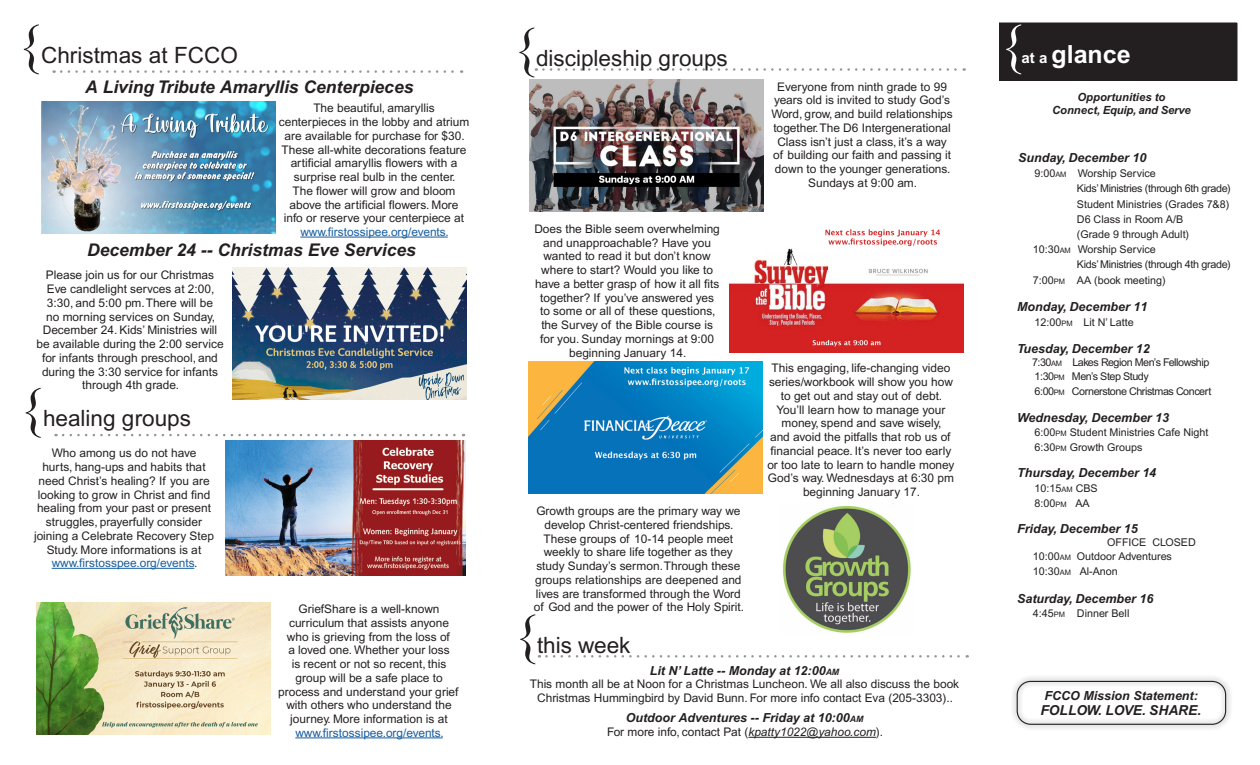
<style>
.page{position:relative;width:1260px;height:765px;background:#fff}
.page>*{position:absolute;margin:0;border:0;box-sizing:border-box;transform-origin:0 0}
._00_worship_text{font:55px "Times New Roman";color:#231f20}
._00_worship_text-2{font:55px "Times New Roman";color:#fff}
._00_worship_text-3{font:700 25px "Arial";color:#fff}
._00_worship_text-4{font:22.5px "Arial";color:#231f20}
.coming_up{font:italic 700 17.5px "Arial";color:#231f20}
._00_worship_songs__i{font:italic 700 13.75px "Arial";color:#231f20}
._06_at_a_glance_date{font:italic 700 12.5px "Arial";color:#231f20}
.coming_up-2{font:italic 700 12.5px "Arial";color:#231f20}
._00_worship_songs__i-2{font:italic 700 12.5px "Arial";color:#231f20}
._06_at_a_glance_time{font:italic 700 12.5px "Arial";color:#231f20}
.coming_up-3{font:11.88px/13.8px "Arial";color:#231f20;text-align:center}
._06_at_a_glance_date-2{font:italic 700 11.25px/13.5px "Arial";color:#231f20;text-align:center}
._06_at_a_glance_time-2{font:10.75px "Arial";color:#231f20}
._06_at_a_glance_time-3{font:10.75px "Arial";letter-spacing:-.03em;color:#231f20}
._06_at_a_glance_time-4{font:10.75px "Arial";letter-spacing:-.04em;color:#231f20}
._06_at_a_glance_date-3{font:10.75px "Arial";letter-spacing:-.04em;color:#231f20}
._06_at_a_glance_date-4{font:10.75px "Arial";color:#231f20}
.s1{color:#175d9e}
.s2{font-size:8.75px}
.s3{font-style:italic}
.s4{font-size:15px}
.s5{font-size:7.5px}
.s6{font-style:inherit}
</style>
<div class="page">
<div style="left:1010px;top:674px;width:222px;height:57px;background:#231f20;opacity:.75"></div>
<div style="left:1017px;top:681px;width:209px;height:44px;border:1px solid #231f20;border-radius:13px"></div>
<svg style="left:543px;top:68px;width:422px;height:3px"></svg>
<img style="left:529px;top:80px;width:234px;height:132px">
<img style="left:730px;top:229px;width:234px;height:123px">
<img style="left:528px;top:362px;width:234px;height:131px">
<img style="left:782px;top:503px;width:129px;height:130px">
<svg style="left:61px;top:70px;width:401px;height:3px"></svg>
<img style="left:225px;top:440px;width:240px;height:135px">
<hr style="left:52px;top:568px;width:142px;height:1px;background:#175d9e">
<img style="left:232px;top:267px;width:235px;height:132px">
<img style="left:41px;top:102px;width:234px;height:131px">
<hr style="left:300px;top:237px;width:148px;height:1px;background:#175d9e">
<svg style="left:63px;top:434px;width:401px;height:2px"></svg>
<img style="left:36px;top:603px;width:234px;height:131px">
<hr style="left:295px;top:738px;width:148px;height:1px;background:#175d9e">
<svg style="left:546px;top:655px;width:422px;height:3px"></svg>
<hr style="left:748px;top:737px;width:128px;height:1px;background:#231f20">
<svg style="left:999px;top:7px;width:261px;height:74px;fill:#231f20"></svg>
<p class="_00_worship_text" style="left:16px;top:7px;width:28px">{</p>
<p class="_00_worship_text-4" style="left:41px;top:42px;width:198px">Christmas at FCCO</p>
<p class="_00_worship_text" style="left:512px;top:10px;width:28px">{</p>
<p class="_00_worship_text-4" style="left:536px;top:45px;width:193px">discipleship groups</p>
<p class="coming_up" style="left:85px;top:76px;width:330px">A Living Tribute Amaryllis Centerpieces</p>
<p class="coming_up-3" style="left:279px;top:102px;width:192px">The beautiful, amaryllis centerpieces in the lobby and atrium are available for purchase for $30.<br>These all-white decorations feature artificial amaryllis flowers with a surprise real bulb in the center.<br>The flower will grow and bloom above the artificial flowers. More info or reserve your centerpiece at <span class="s1">www.firstossipee.org/events.</span></p>
<p class="coming_up-3" style="left:771px;top:80px;width:183px">Everyone from ninth grade to 99 years old is invited to study God’s<br>Word, grow, and build relationships together. The D6 Intergenerational<br>Class isn’t just a class, it’s a way of building our faith and passing it down to the younger generations.<br>Sundays at 9:00 am.</p>
<p class="coming_up-3" style="left:534px;top:222px;width:187px">Does the Bible seem overwhelming and unapproachable? Have you wanted to read it but don’t know where to start? Would you like to have a better grasp of how it all fits together? If you’ve answered yes to some or all of these questions, the Survey of the Bible course is for you. Sunday mornings at 9:00 beginning January 14.</p>
<p class="coming_up" style="left:87px;top:240px;width:330px">December 24 -- Christmas Eve Services</p>
<p class="coming_up-3" style="left:36px;top:269px;width:189px">Please join us for our Christmas<br>Eve candlelight servces at 2:00,<br>3:30, and 5:00 pm. There will be<br>no morning services on Sunday,<br>December 24. Kids’ Ministries will be available during the 2:00 service for infants through preschool, and during the 3:30 service for infants through 4th grade.</p>
<p class="coming_up-3" style="left:767px;top:361px;width:189px">This engaging, life-changing video series/workbook will show you how to get out and stay out of debt.<br>You’ll learn how to manage your money, spend and save wisely,<br>and avoid the pitfalls that rob us of financial peace. It’s never too early or too late to learn to handle money<br>God’s way. Wednesdays at 6:30 pm beginning January 17.</p>
<p class="_00_worship_text" style="left:18px;top:371px;width:28px">{</p>
<p class="_00_worship_text-4" style="left:43px;top:405px;width:149px">healing groups</p>
<p class="coming_up-3" style="left:34px;top:447px;width:181px">Who among us do not have<br>hurts, hang-ups and habits that need Christ’s healing? If you are looking to grow in Christ and find healing from your past or present struggles, prayerfully consider joining a Celebrate Recovery Step<br>Study. More informations is at <span class="s1">www.firstosspee.org/events</span>.</p>
<p class="coming_up-3" style="left:534px;top:504px;width:212px">Growth groups are the primary way we develop Christ-centered friendships.<br>These groups of 10-14 people meet weekly to share life together as they study Sunday’s sermon. Through these groups relationships are deepened and lives are transformed through the Word of God and the power of the Holy Spirit.</p>
<p class="coming_up-3" style="left:278px;top:602px;width:182px">GriefShare is a well-known curriculum that assists anyone who is grieving from the loss of<br>a loved one. Whether your loss<br>is recent or not so recent, this group will be a safe place to process and understand your grief with others who understand the journey. More information is at <span class="s1">www.firstossipee.org/events.</span></p>
<p class="_00_worship_text" style="left:513px;top:597px;width:28px">{</p>
<p class="_00_worship_text-4" style="left:537px;top:632px;width:95px">this week</p>
<p class="coming_up-2" style="left:650px;top:663px;width:191px">Lit N’ Latte -- Monday at 12:00<span class="s2">AM</span></p>
<p class="coming_up-3" style="left:530px;top:678px;width:431px">This month all be at Noon for a Christmas Luncheon. We all also discuss the book<br>Christmas Hummingbird by David Bunn. For more info contact Eva (205-3303)..</p>
<p class="coming_up-2" style="left:626px;top:711px;width:239px">Outdoor Adventures -- Friday at 10:00<span class="s2">AM</span></p>
<p class="coming_up-3" style="left:607px;top:725px;width:278px">For more info, contact Pat (<span class="s3">kpatty1022@yahoo.com</span>).</p>
<p class="_00_worship_text-2" style="left:999px;top:7px;width:28px">{</p>
<p class="_00_worship_text-3" style="left:1022px;top:39px;width:111px"><span class="s4">at a</span> glance</p>
<p class="_06_at_a_glance_date-2" style="left:1052px;top:90px;width:140px">Opportunities to<br>Connect, Equip, and Serve</p>
<p class="_06_at_a_glance_time" style="left:1018px;top:150px;width:130px">Sunday, December 10</p>
<p class="_06_at_a_glance_time-2" style="left:1035px;top:167px;width:123px">9:00<span class="s5">AM</span> Worship Service</p>
<p class="_06_at_a_glance_time-3" style="left:1077px;top:182px;width:155px">Kids’ Ministries (through 6th grade)</p>
<p class="_06_at_a_glance_time-2" style="left:1077px;top:198px;width:154px">Student Ministries (Grades 7&amp;8)</p>
<p class="_06_at_a_glance_time-2" style="left:1077px;top:213px;width:108px"><span class="s6">D6</span> Class in Room A/B</p>
<p class="_06_at_a_glance_time-2" style="left:1077px;top:228px;width:114px">(Grade 9 through Adult)</p>
<p class="_06_at_a_glance_time-2" style="left:1033px;top:243px;width:124px">10:30<span class="s5">AM</span> Worship Service</p>
<p class="_06_at_a_glance_time-3" style="left:1077px;top:259px;width:155px">Kids’ Ministries (through 4th grade)</p>
<p class="_06_at_a_glance_time-2" style="left:1033px;top:274px;width:134px">7:00<span class="s5">PM</span> AA (book meeting)</p>
<p class="_06_at_a_glance_date" style="left:1017px;top:299px;width:132px">Monday, December 11</p>
<p class="_06_at_a_glance_time-2" style="left:1035px;top:317px;width:101px">12:00<span class="s5">PM</span> Lit N’ Latte</p>
<p class="_06_at_a_glance_date" style="left:1017px;top:341px;width:134px">Tuesday, December 12</p>
<p class="_06_at_a_glance_date-3" style="left:1032px;top:356px;width:179px">7:30<span class="s5">AM</span> Lakes Region Men’s Fellowship</p>
<p class="_06_at_a_glance_time-4" style="left:1035px;top:370px;width:116px">1:30<span class="s5">PM</span> Men’s Step Study</p>
<p class="_06_at_a_glance_time-4" style="left:1035px;top:385px;width:178px">6:00<span class="s5">PM</span> Cornerstone Christmas Concert</p>
<p class="_06_at_a_glance_date" style="left:1017px;top:410px;width:154px">Wednesday, December 13</p>
<p class="_06_at_a_glance_time-2" style="left:1035px;top:426px;width:175px">6:00<span class="s5">PM</span> Student Ministries Cafe Night</p>
<p class="_06_at_a_glance_time-2" style="left:1035px;top:441px;width:109px">6:30<span class="s5">PM</span> Growth Groups</p>
<p class="_06_at_a_glance_date" style="left:1017px;top:466px;width:141px">Thursday, December 14</p>
<p class="_06_at_a_glance_time-2" style="left:1035px;top:482px;width:65px">10:15<span class="s5">AM</span> CBS</p>
<p class="_06_at_a_glance_time-2" style="left:1035px;top:497px;width:57px">8:00<span class="s5">PM</span> AA</p>
<p class="_06_at_a_glance_date" style="left:1017px;top:522px;width:122px">Friday, December 15</p>
<p class="_06_at_a_glance_date-4" style="left:1107px;top:536px;width:90px">OFFICE CLOSED</p>
<p class="_06_at_a_glance_time-2" style="left:1033px;top:550px;width:141px">10:00<span class="s5">AM</span> Outdoor Adventures</p>
<p class="_06_at_a_glance_time-2" style="left:1033px;top:565px;width:86px">10:30<span class="s5">AM</span> Al-Anon</p>
<p class="_06_at_a_glance_date" style="left:1017px;top:591px;width:138px">Saturday, December 16</p>
<p class="_06_at_a_glance_time-2" style="left:1033px;top:607px;width:98px">4:45<span class="s5">PM</span> Dinner Bell</p>
<p class="_00_worship_songs__i-2" style="left:1044px;top:688px;width:155px">FCCO Mission Statement:</p>
<p class="_00_worship_songs__i" style="left:1041px;top:702px;width:162px">FOLLOW. LOVE. SHARE.</p>
</div>
